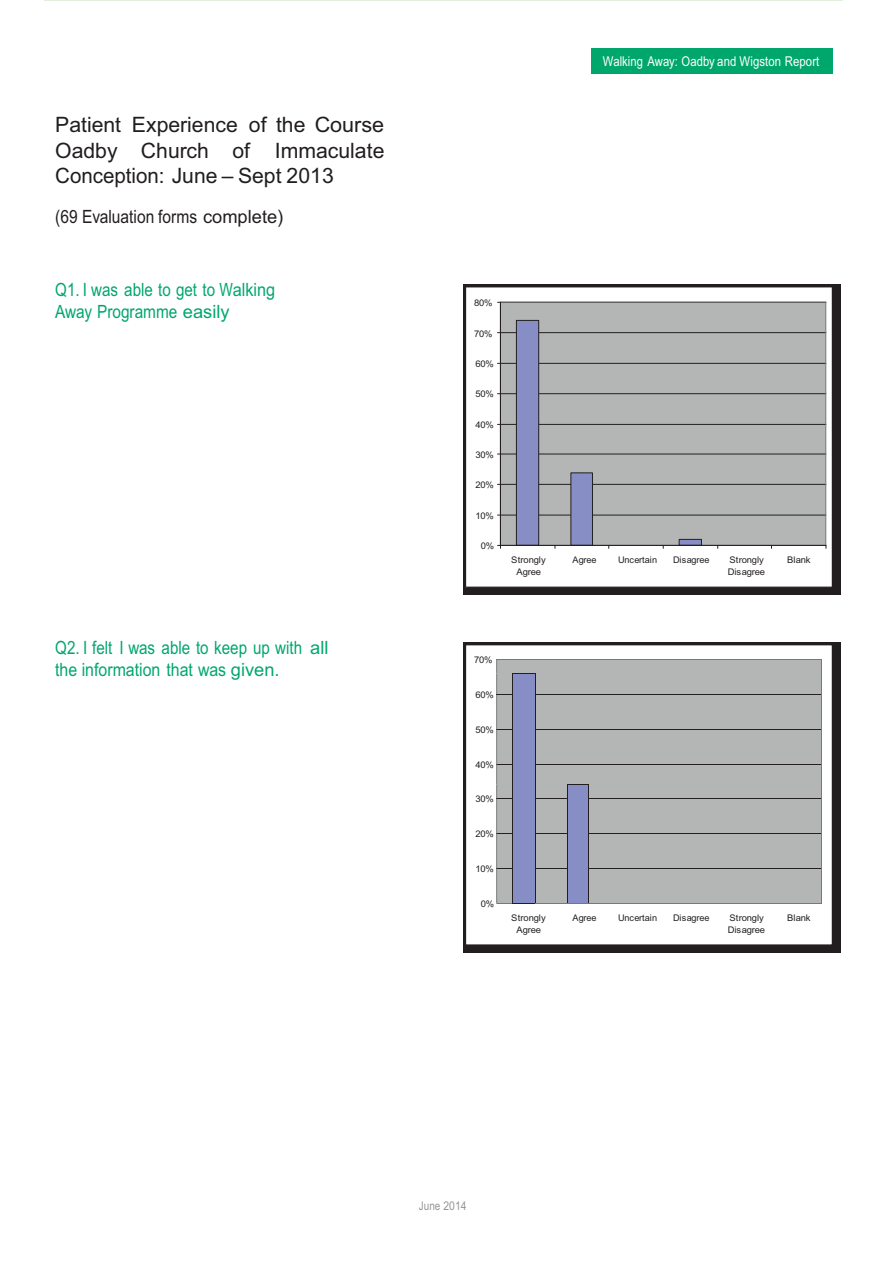
<style>
.page{position:relative;width:885px;height:1285px;background:#fff}
.page>*{position:absolute;margin:0;border:0;box-sizing:border-box;transform-origin:0 0}
.t1{font:21.18px/25.6px "Arial";color:#221e1f;text-align:justify}
.t2{font:18.2px/21.9px "Arial";color:#00a76d;scale:.83 1}
.t3{font:18.2px "Arial";color:#221e1f;scale:.85 1}
.t4{font:13.47px "Arial";letter-spacing:.01em;color:#fff;scale:.83 1}
.t5{font:12.08px "Arial";letter-spacing:.005em;color:#939598;scale:.82 1}
.t6{font:9.1px/12.4px "Arial";letter-spacing:-.015em;color:#231f20;text-align:center}
</style>
<div class="page">
<div style="left:591px;top:48px;width:241px;height:26px;background:#00a76d"></div>
<div style="left:463px;top:284px;width:377px;height:311px;background:#221e1f"></div>
<div style="left:465px;top:287px;width:367px;height:300px;background:#fff"></div>
<div style="left:500px;top:302px;width:325px;height:243px;background:#b4b6b6"></div>
<hr style="left:497px;top:302px;width:328px;height:1px;background:#231f20">
<svg style="left:497px;top:332px;width:19px;height:1px"></svg>
<hr style="left:538px;top:332px;width:287px;height:1px;background:#231f20">
<svg style="left:497px;top:363px;width:19px;height:1px"></svg>
<hr style="left:538px;top:363px;width:287px;height:1px;background:#231f20">
<svg style="left:497px;top:393px;width:19px;height:1px"></svg>
<hr style="left:538px;top:393px;width:287px;height:1px;background:#231f20">
<svg style="left:497px;top:424px;width:19px;height:1px"></svg>
<hr style="left:538px;top:424px;width:287px;height:1px;background:#231f20">
<svg style="left:497px;top:453px;width:19px;height:1px"></svg>
<hr style="left:538px;top:453px;width:287px;height:1px;background:#231f20">
<svg style="left:497px;top:484px;width:19px;height:1px"></svg>
<hr style="left:538px;top:484px;width:33px;height:1px;background:#231f20">
<hr style="left:592px;top:484px;width:233px;height:1px;background:#231f20">
<svg style="left:497px;top:515px;width:19px;height:1px"></svg>
<hr style="left:538px;top:515px;width:33px;height:1px;background:#231f20">
<hr style="left:592px;top:515px;width:233px;height:1px;background:#231f20">
<hr style="left:825px;top:302px;width:1px;height:243px;background:#75797b">
<hr style="left:500px;top:302px;width:325px;height:1px;background:#75797b">
<div style="left:516px;top:320px;width:22px;height:225px;background:#878ec6"></div>
<div style="left:516px;top:320px;width:23px;height:225px;border:1px solid #231f20"></div>
<div style="left:570px;top:473px;width:22px;height:72px;background:#878ec6"></div>
<div style="left:570px;top:472px;width:22px;height:73px;border:1px solid #231f20"></div>
<div style="left:679px;top:539px;width:22px;height:6px;background:#878ec6"></div>
<div style="left:678px;top:539px;width:23px;height:6px;border:1px solid #231f20"></div>
<hr style="left:497px;top:545px;width:328px;height:1px;background:#231f20">
<hr style="left:500px;top:302px;width:1px;height:246px;background:#231f20">
<div style="left:465px;top:286px;width:367px;height:301px;border:1px solid #231f20"></div>
<div style="left:463px;top:642px;width:377px;height:310px;background:#221e1f"></div>
<div style="left:466px;top:645px;width:366px;height:300px;background:#fff"></div>
<div style="left:497px;top:660px;width:324px;height:13px;background:#b4b6b6"></div>
<hr style="left:496px;top:659px;width:325px;height:1px;background:#75797b">
<div style="left:513px;top:674px;width:22px;height:228px;background:#878ec6"></div>
<div style="left:535px;top:674px;width:286px;height:20px;background:#b4b6b6"></div>
<hr style="left:535px;top:673px;width:286px;height:1px;background:#b4b6b6">
<div style="left:497px;top:694px;width:15px;height:35px;background:#b4b6b6"></div>
<div style="left:535px;top:694px;width:286px;height:35px;background:#b4b6b6"></div>
<svg style="left:496px;top:673px;width:40px;height:22px"></svg>
<hr style="left:535px;top:694px;width:286px;height:1px;background:#231f20">
<svg style="left:821px;top:659px;width:1px;height:35px"></svg>
<hr style="left:512px;top:694px;width:1px;height:35px;background:#231f20">
<hr style="left:535px;top:694px;width:1px;height:35px;background:#231f20">
<hr style="left:821px;top:694px;width:1px;height:35px;background:#75797b">
<div style="left:497px;top:729px;width:15px;height:34px;background:#b4b6b6"></div>
<div style="left:535px;top:729px;width:286px;height:34px;background:#b4b6b6"></div>
<svg style="left:496px;top:729px;width:16px;height:1px"></svg>
<hr style="left:535px;top:729px;width:286px;height:1px;background:#231f20">
<hr style="left:512px;top:729px;width:1px;height:34px;background:#231f20">
<hr style="left:535px;top:729px;width:1px;height:34px;background:#231f20">
<hr style="left:821px;top:729px;width:1px;height:34px;background:#75797b">
<div style="left:535px;top:764px;width:286px;height:20px;background:#b4b6b6"></div>
<hr style="left:535px;top:763px;width:286px;height:1px;background:#231f20">
<div style="left:535px;top:785px;width:31px;height:13px;background:#b4b6b6"></div>
<div style="left:567px;top:785px;width:21px;height:117px;background:#878ec6"></div>
<div style="left:589px;top:785px;width:232px;height:13px;background:#b4b6b6"></div>
<hr style="left:535px;top:784px;width:31px;height:1px;background:#b4b6b6">
<hr style="left:588px;top:784px;width:233px;height:1px;background:#b4b6b6">
<svg style="left:535px;top:764px;width:1px;height:34px"></svg>
<svg style="left:566px;top:784px;width:23px;height:14px"></svg>
<div style="left:497px;top:798px;width:15px;height:35px;background:#b4b6b6"></div>
<div style="left:535px;top:798px;width:31px;height:35px;background:#b4b6b6"></div>
<div style="left:589px;top:798px;width:232px;height:35px;background:#b4b6b6"></div>
<svg style="left:496px;top:763px;width:17px;height:36px"></svg>
<hr style="left:535px;top:798px;width:32px;height:1px;background:#231f20">
<hr style="left:588px;top:798px;width:233px;height:1px;background:#231f20">
<svg style="left:821px;top:763px;width:1px;height:35px"></svg>
<hr style="left:512px;top:798px;width:1px;height:35px;background:#231f20">
<hr style="left:535px;top:798px;width:1px;height:35px;background:#231f20">
<hr style="left:566px;top:798px;width:1px;height:35px;background:#231f20">
<hr style="left:588px;top:798px;width:1px;height:35px;background:#231f20">
<hr style="left:821px;top:798px;width:1px;height:35px;background:#75797b">
<div style="left:497px;top:833px;width:15px;height:35px;background:#b4b6b6"></div>
<div style="left:535px;top:833px;width:31px;height:35px;background:#b4b6b6"></div>
<div style="left:589px;top:833px;width:232px;height:35px;background:#b4b6b6"></div>
<svg style="left:496px;top:833px;width:16px;height:1px"></svg>
<hr style="left:535px;top:833px;width:32px;height:1px;background:#231f20">
<hr style="left:588px;top:833px;width:233px;height:1px;background:#231f20">
<hr style="left:512px;top:833px;width:1px;height:35px;background:#231f20">
<hr style="left:535px;top:833px;width:1px;height:35px;background:#231f20">
<hr style="left:566px;top:833px;width:1px;height:35px;background:#231f20">
<hr style="left:588px;top:833px;width:1px;height:35px;background:#231f20">
<hr style="left:821px;top:833px;width:1px;height:35px;background:#75797b">
<div style="left:497px;top:868px;width:15px;height:34px;background:#b4b6b6"></div>
<div style="left:535px;top:868px;width:31px;height:34px;background:#b4b6b6"></div>
<div style="left:589px;top:868px;width:232px;height:34px;background:#b4b6b6"></div>
<svg style="left:496px;top:868px;width:16px;height:1px"></svg>
<hr style="left:535px;top:868px;width:32px;height:1px;background:#231f20">
<hr style="left:588px;top:868px;width:233px;height:1px;background:#231f20">
<hr style="left:512px;top:868px;width:1px;height:35px;background:#231f20">
<hr style="left:535px;top:868px;width:1px;height:35px;background:#231f20">
<svg style="left:496px;top:903px;width:39px;height:1px"></svg>
<hr style="left:535px;top:903px;width:31px;height:1px;background:#75797b">
<hr style="left:566px;top:868px;width:1px;height:35px;background:#231f20">
<svg style="left:566px;top:903px;width:22px;height:1px"></svg>
<hr style="left:588px;top:868px;width:1px;height:35px;background:#231f20">
<hr style="left:588px;top:903px;width:233px;height:1px;background:#75797b">
<hr style="left:821px;top:868px;width:1px;height:35px;background:#75797b">
<hr style="left:44px;top:0;width:798px;height:1px;background:#e1f0da">
<h1 class="t1" style="left:55px;top:114px;width:330px">Patient Experience of the Course Oadby Church of Immaculate Conception: June – Sept 2013</h1>
<h2 class="t3" style="left:55px;top:210px;width:270px">(69 Evaluation forms complete)</h2>
<h2 class="t2" style="left:55px;top:280px;width:266px">Q1. I was able to get to Walking<br>Away Programme easily</h2>
<h2 class="t2" style="left:55px;top:638px;width:331px">Q2. I felt I was able to keep up with all the information that was given.</h2>
<h3 class="t4" style="left:602px;top:56px;width:262px">Walking Away: Oadby and Wigston Report</h3>
<p class="t6" style="left:474px;top:297px;width:20px">80%</p>
<p class="t6" style="left:474px;top:328px;width:20px">70%</p>
<p class="t6" style="left:475px;top:358px;width:20px">60%</p>
<p class="t6" style="left:475px;top:388px;width:20px">50%</p>
<p class="t6" style="left:475px;top:419px;width:20px">40%</p>
<p class="t6" style="left:475px;top:449px;width:20px">30%</p>
<p class="t6" style="left:475px;top:479px;width:20px">20%</p>
<p class="t6" style="left:475px;top:510px;width:20px">10%</p>
<p class="t6" style="left:480px;top:540px;width:15px">0%</p>
<p class="t6" style="left:511px;top:554px;width:36px">Strongly<br>Agree</p>
<p class="t6" style="left:572px;top:554px;width:26px">Agree</p>
<p class="t6" style="left:618px;top:554px;width:40px">Uncertain</p>
<p class="t6" style="left:673px;top:554px;width:38px">Disagree</p>
<p class="t6" style="left:727px;top:554px;width:39px;text-align:left">Strongly<br>Disagree</p>
<p class="t6" style="left:786px;top:554px;width:25px">Blank</p>
<p class="t6" style="left:474px;top:654px;width:20px">70%</p>
<p class="t6" style="left:475px;top:689px;width:20px">60%</p>
<p class="t6" style="left:475px;top:724px;width:20px">50%</p>
<p class="t6" style="left:475px;top:759px;width:20px">40%</p>
<p class="t6" style="left:475px;top:793px;width:20px">30%</p>
<p class="t6" style="left:475px;top:828px;width:20px">20%</p>
<p class="t6" style="left:475px;top:863px;width:20px">10%</p>
<p class="t6" style="left:480px;top:898px;width:15px">0%</p>
<p class="t6" style="left:511px;top:912px;width:36px">Strongly<br>Agree</p>
<p class="t6" style="left:572px;top:912px;width:26px">Agree</p>
<p class="t6" style="left:618px;top:912px;width:40px">Uncertain</p>
<p class="t6" style="left:673px;top:912px;width:38px">Disagree</p>
<p class="t6" style="left:727px;top:912px;width:39px;text-align:left">Strongly<br>Disagree</p>
<p class="t6" style="left:786px;top:912px;width:25px">Blank</p>
<h3 class="t5" style="left:418px;top:1200px;width:60px">June 2014</h3>
</div>
